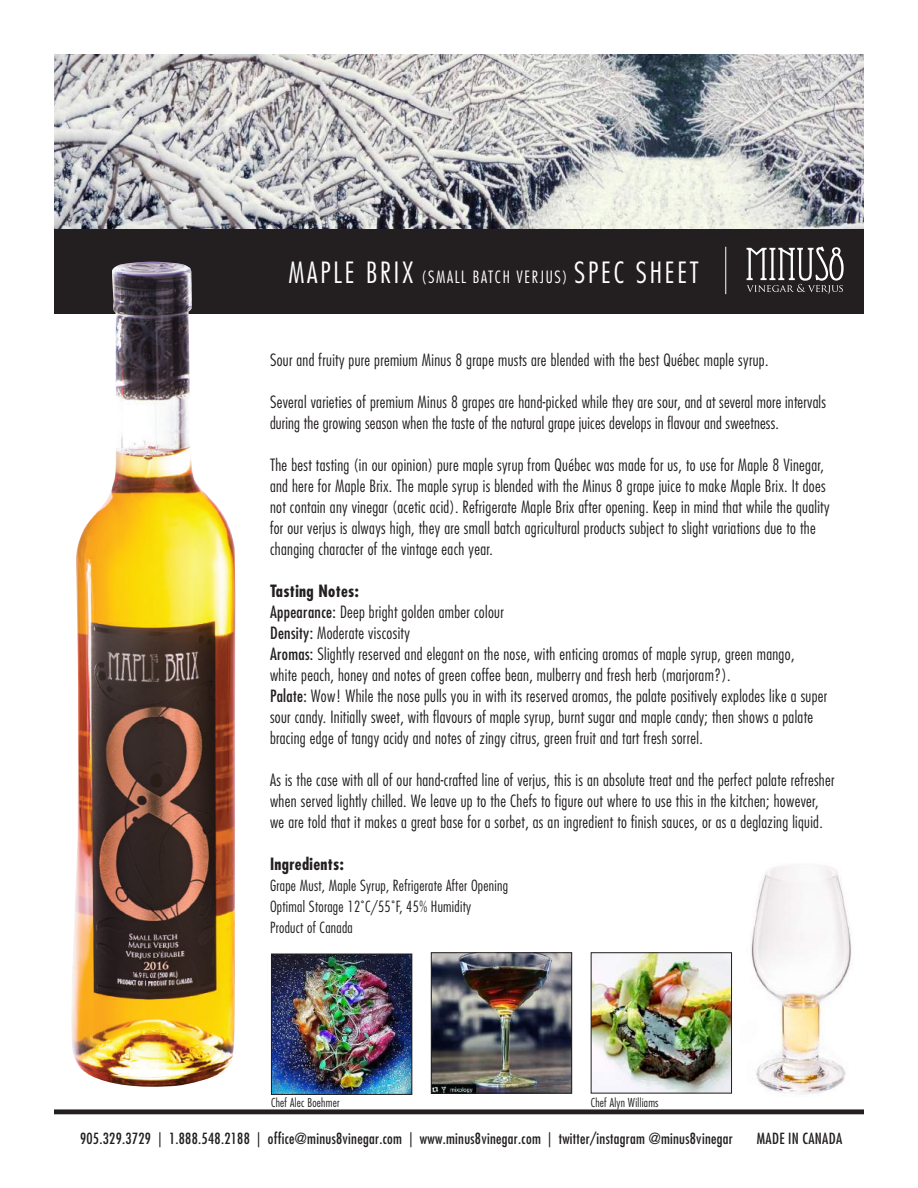
<style>
.page{position:relative;width:918px;height:1188px;background:#fff}
.page>*{position:absolute;margin:0;border:0;box-sizing:border-box;transform-origin:0 0}
.t1{font:300 condensed 28.5px "Futura";letter-spacing:.1em;color:#fff}
.t2{font:300 condensed 16.5px/21px "Futura";letter-spacing:.02em;color:#231f20}
.t3{font:700 condensed 16.5px "Futura";letter-spacing:.02em;color:#231f20}
.t4{font:condensed 15px "Futura";letter-spacing:.02em;color:#231f20}
.t5{font:300 condensed 15px/21px "Futura";letter-spacing:.02em;color:#231f20}
.t6{font:300 condensed 12px "Futura";letter-spacing:.02em;color:#231f20}
.s1{font-size:16.5px}
.s2{font-weight:700}
.s3{font-weight:400}
</style>
<div class="page">
<img style="left:54px;top:54px;width:810px;height:176px">
<div style="left:54px;top:230px;width:810px;height:84px;background:#231f20"></div>
<svg style="left:747px;top:247px;width:97px;height:47px"></svg>
<hr style="left:54px;top:1110px;width:810px;height:4px;background:#231f20">
<hr style="left:725px;top:247px;width:1px;height:47px;background:#fff">
<img style="left:751px;top:866px;width:101px;height:229px">
<img style="left:71px;top:262px;width:164px;height:825px">
<img style="left:273px;top:956px;width:137px;height:137px">
<div style="left:271px;top:954px;width:141px;height:141px;border:1px solid #231f20"></div>
<img style="left:593px;top:954px;width:137px;height:138px">
<div style="left:591px;top:952px;width:141px;height:142px;border:1px solid #231f20"></div>
<img style="left:433px;top:954px;width:137px;height:138px">
<div style="left:431px;top:952px;width:141px;height:142px;border:1px solid #231f20"></div>
<h1 class="t1" style="left:288px;top:256px;width:412px">MAPLE BRIX <span class="s1">(SMALL BATCH VERJUS)</span> SPEC SHEET</h1>
<p class="t2" style="left:270px;top:349px;width:500px">Sour and fruity pure premium Minus 8 grape musts are blended with the best Québec maple syrup.</p>
<p class="t2" style="left:270px;top:391px;width:557px">Several varieties of premium Minus 8 grapes are hand-picked while they are sour, and at several more intervals during the growing season when the taste of the natural grape juices develops in flavour and sweetness.</p>
<p class="t2" style="left:270px;top:454px;width:561px">The best tasting (in our opinion) pure maple syrup from Québec was made for us, to use for Maple 8 Vinegar, and here for Maple Brix. The maple syrup is blended with the Minus 8 grape juice to make Maple Brix. It does not contain any vinegar (acetic acid). Refrigerate Maple Brix after opening. Keep in mind that while the quality for our verjus is always high, they are small batch agricultural products subject to slight variations due to the changing character of the vintage each year.</p>
<p class="t2" style="left:270px;top:580px;width:559px"><span class="s2">Tasting Notes:<br></span><span class="s3">Appearance:</span> Deep bright golden amber colour<br><span class="s3">Density:</span> Moderate viscosity<br><span class="s3">Aromas:</span> Slightly reserved and elegant on the nose, with enticing aromas of maple syrup, green mango,<br>white peach, honey and notes of green coffee bean, mulberry and fresh herb (marjoram?).<br><span class="s3">Palate:</span> Wow! While the nose pulls you in with its reserved aromas, the palate positively explodes like a super sour candy. Initially sweet, with flavours of maple syrup, burnt sugar and maple candy; then shows a palate bracing edge of tangy acidy and notes of zingy citrus, green fruit and tart fresh sorrel.</p>
<p class="t2" style="left:270px;top:769px;width:566px">As is the case with all of our hand-crafted line of verjus, this is an absolute treat and the perfect palate refresher when served lightly chilled. We leave up to the Chefs to figure out where to use this in the kitchen; however, we are told that it makes a great base for a sorbet, as an ingredient to finish sauces, or as a deglazing liquid.</p>
<p class="t3" style="left:270px;top:854px;width:75px">Ingredients:</p>
<p class="t5" style="left:270px;top:875px;width:240px">Grape Must, Maple Syrup, Refrigerate After Opening<br>Optimal Storage 12˚C/55˚F, 45% Humidity<br>Product of Canada</p>
<p class="t6" style="left:271px;top:1096px;width:70px">Chef Alec Boehmer</p>
<p class="t6" style="left:591px;top:1096px;width:69px">Chef Alyn Williams</p>
<p class="t4" style="left:80px;top:1129px;width:654px">905.329.3729 | 1.888.548.2188 | office@minus8vinegar.com | www.minus8vinegar.com | twitter/instagram @minus8vinegar</p>
<p class="t4" style="left:757px;top:1129px;width:87px">MADE IN CANADA</p>
</div>
